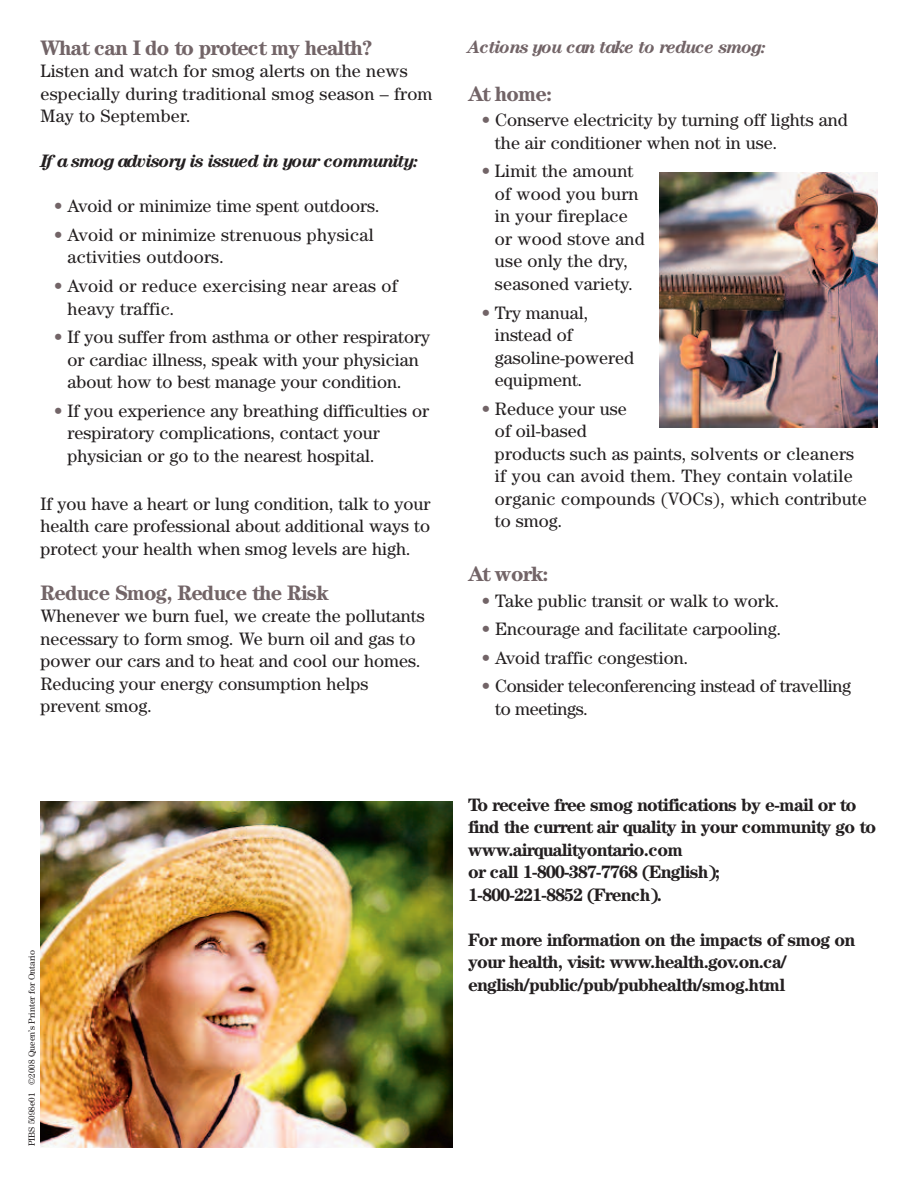
<style>
.page{position:relative;width:918px;height:1188px;background:#fff}
.page>*{position:absolute;margin:0;border:0;box-sizing:border-box;transform-origin:0 0}
.t1{font:700 21px "Century";letter-spacing:-.035em;color:#726467}
.t2{font:700 21px "Century";letter-spacing:-.055em;color:#726467}
.t3{font:18px/22.5px "Century";color:#231f20}
.t4{font:700 18px/22.5px "Century";letter-spacing:-.055em;color:#231f20}
.t5{font:700 18px/22.5px "Century";letter-spacing:-.035em;color:#231f20}
.t6{font:italic 700 18px "Century";letter-spacing:-.075em;color:#231f20}
.t7{font:italic 700 18px "Century";letter-spacing:-.055em;color:#726467}
.t8{font:9px "Century";color:#231f20}
.s1{color:#726467}
</style>
<div class="page">
<img style="left:40px;top:802px;width:412px;height:346px">
<img style="left:660px;top:172px;width:218px;height:255px">
<p class="t2" style="left:40px;top:40px;width:334px">What can I do to protect my health?</p>
<p class="t3" style="left:40px;top:62px;width:394px">Listen and watch for smog alerts on the news especially during traditional smog season – from<br>May to September.</p>
<p class="t6" style="left:40px;top:155px;width:379px">If a smog advisory is issued in your community:</p>
<p class="t3" style="left:54px;top:197px;width:327px"><span class="s1">•</span> Avoid or minimize time spent outdoors.</p>
<p class="t3" style="left:67px;top:225px;width:308px;text-indent:-14px"><span class="s1">•</span> Avoid or minimize strenuous physical activities outdoors.</p>
<p class="t3" style="left:67px;top:276px;width:332px;text-indent:-13px"><span class="s1">•</span> Avoid or reduce exercising near areas of heavy traffic.</p>
<p class="t3" style="left:67px;top:327px;width:364px;text-indent:-14px"><span class="s1">•</span> If you suffer from asthma or other respiratory or cardiac illness, speak with your physician about how to best manage your condition.</p>
<p class="t3" style="left:67px;top:401px;width:363px;text-indent:-14px"><span class="s1">•</span> If you experience any breathing difficulties or respiratory complications, contact your physician or go to the nearest hospital.</p>
<p class="t3" style="left:40px;top:494px;width:392px;text-align:justify">If you have a heart or lung condition, talk to your health care professional about additional ways to protect your health when smog levels are high.</p>
<p class="t1" style="left:40px;top:585px;width:290px">Reduce Smog, Reduce the Risk</p>
<p class="t3" style="left:40px;top:606px;width:386px">Whenever we burn fuel, we create the pollutants necessary to form smog. We burn oil and gas to power our cars and to heat and cool our homes.<br>Reducing your energy consumption helps prevent smog.</p>
<p class="t8" style="left:28px;top:1146px;width:197px;rotate:-90deg">PIBS 5098e01 ©2008 Queen’s Printer for Ontario</p>
<p class="t7" style="left:468px;top:40px;width:299px">Actions you can take to reduce smog:</p>
<p class="t1" style="left:468px;top:86px;width:86px">At home:</p>
<p class="t3" style="left:495px;top:111px;width:354px;text-indent:-13px"><span class="s1">•</span> Conserve electricity by turning off lights and the air conditioner when not in use.</p>
<p class="t3" style="left:495px;top:162px;width:151px;text-indent:-13px"><span class="s1">•</span> Limit the amount of wood you burn in your fireplace or wood stove and use only the dry, seasoned variety.</p>
<p class="t3" style="left:495px;top:303px;width:141px;text-indent:-14px"><span class="s1">•</span> Try manual, instead of gasoline-powered equipment.</p>
<p class="t3" style="left:495px;top:399px;width:373px;text-indent:-13px"><span class="s1">•</span> Reduce your use<br>of oil-based<br>products such as paints, solvents or cleaners if you can avoid them. They contain volatile organic compounds (VOCs), which contribute to smog.</p>
<p class="t1" style="left:468px;top:567px;width:82px">At work:</p>
<p class="t3" style="left:482px;top:591px;width:299px"><span class="s1">•</span> Take public transit or walk to work.</p>
<p class="t3" style="left:482px;top:619px;width:301px"><span class="s1">•</span> Encourage and facilitate carpooling.</p>
<p class="t3" style="left:482px;top:648px;width:208px"><span class="s1">•</span> Avoid traffic congestion.</p>
<p class="t3" style="left:495px;top:676px;width:358px;text-indent:-13px"><span class="s1">•</span> Consider teleconferencing instead of travelling to meetings.</p>
<p class="t4" style="left:468px;top:795px;width:410px">To receive free smog notifications by e-mail or to find the current air quality in your community go to www.airqualityontario.com<br>or call 1-800-387-7768 (English);<br>1-800-221-8852 (French).</p>
<p class="t5" style="left:468px;top:930px;width:389px">For more information on the impacts of smog on your health, visit: www.health.gov.on.ca/ english/public/pub/pubhealth/smog.html</p>
</div>
